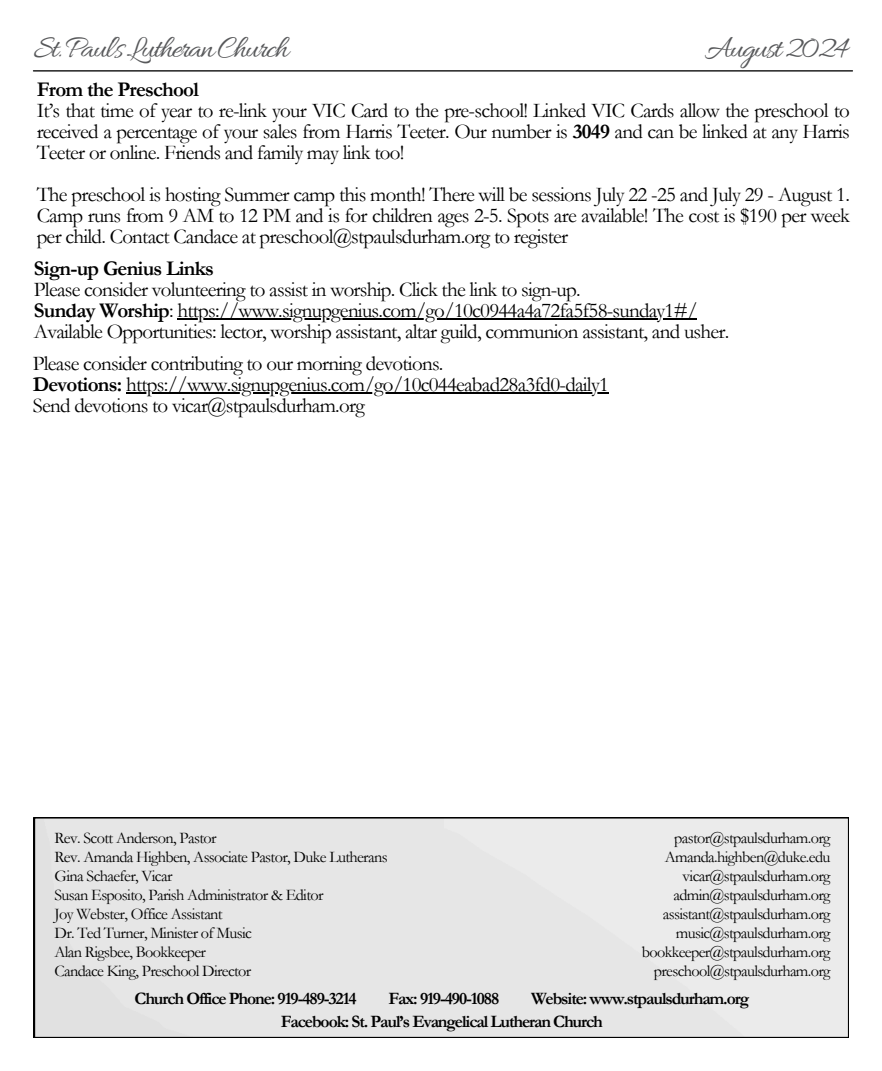
<style>
.page{position:relative;width:882px;height:1071px;background:#fff}
.page>*{position:absolute;margin:0;border:0;box-sizing:border-box;transform-origin:0 0}
.t1{font:32.38px "Allura";letter-spacing:-.06em;color:#58595b}
.t2{font:21px/21px "Garamond";letter-spacing:-.035em;color:#000}
.t3{font:700 21px "Garamond";letter-spacing:-.035em;color:#000}
.t4{font:700 17.5px/23.6px "Garamond";letter-spacing:-.06em;color:#000}
.t5{font:16.28px "Garamond";letter-spacing:-.04em;color:#000}
.s1{font-weight:700}
</style>
<div class="page">
<hr style="left:33px;top:70px;width:819px;height:2px;background:#000">
<div style="left:34px;top:817px;width:815px;height:221px;background:#e6e6e6"></div>
<hr style="left:177px;top:318px;width:520px;height:1px;background:#000">
<hr style="left:126px;top:392px;width:482px;height:1px;background:#000">
<h1 class="t1" style="left:34px;top:30px;width:257px">St. Paul‘s Lutheran Church</h1>
<h2 class="t1" style="left:705px;top:30px;width:146px">August 2024</h2>
<p class="t3" style="left:37px;top:78px;width:164px">From the Preschool</p>
<p class="t2" style="left:37px;top:100px;width:815px;text-align:justify">It’s that time of year to re-link your VIC Card to the pre-school! Linked VIC Cards allow the preschool to received a percentage of your sales from Harris Teeter. Our number is <span class="s1">3049</span> and can be linked at any Harris Teeter or online. Friends and family may link too!</p>
<p class="t2" style="left:37px;top:184px;width:815px;text-align:justify">The preschool is hosting Summer camp this month! There will be sessions July 22 -25 and July 29 - August 1.<br>Camp runs from 9 AM to 12 PM and is for children ages 2-5. Spots are available! The cost is $190 per week per child. Contact Candace at preschool@stpaulsdurham.org to register</p>
<p class="t2" style="left:34px;top:258px;width:665px"><span class="s1">Sign-up Genius Links<br></span>Please consider volunteering to assist in worship. Click the link to sign-up.<br><span class="s1">Sunday Worship</span>: https://www.signupgenius.com/go/10c0944a4a72fa5f58-sunday1#/</p>
<p class="t2" style="left:34px;top:321px;width:697px">Available Opportunities: lector, worship assistant, altar guild, communion assistant, and usher.</p>
<p class="t2" style="left:33px;top:353px;width:578px">Please consider contributing to our morning devotions.<br><span class="s1">Devotions:</span> https://www.signupgenius.com/go/10c044eabad28a3fd0-daily1</p>
<h3 class="t2" style="left:33px;top:395px;width:333px">Send devotions to vicar@stpaulsdurham.org</h3>
<h2 class="t5" style="left:54px;top:829px;width:164px">Rev. Scott Anderson, Pastor</h2>
<h2 class="t5" style="left:54px;top:848px;width:335px">Rev. Amanda Highben, Associate Pastor, Duke Lutherans</h2>
<h2 class="t5" style="left:54px;top:867px;width:120px">Gina Schaefer, Vicar</h2>
<p class="t5" style="left:54px;top:886px;width:271px">Susan Esposito, Parish Administrator &amp; Editor</p>
<p class="t5" style="left:54px;top:905px;width:170px">Joy Webster, Office Assistant</p>
<p class="t5" style="left:54px;top:924px;width:199px">Dr. Ted Turner, Minister of Music</p>
<p class="t5" style="left:54px;top:943px;width:153px">Alan Rigsbee, Bookkeeper</p>
<p class="t5" style="left:54px;top:962px;width:198px">Candace King, Preschool Director</p>
<p class="t5" style="left:674px;top:829px;width:158px">pastor@stpaulsdurham.org</p>
<p class="t5" style="left:665px;top:848px;width:167px">Amanda.highben@duke.edu</p>
<p class="t5" style="left:683px;top:867px;width:149px">vicar@stpaulsdurham.org</p>
<p class="t5" style="left:673px;top:886px;width:159px">admin@stpaulsdurham.org</p>
<p class="t5" style="left:663px;top:905px;width:169px">assistant@stpaulsdurham.org</p>
<p class="t5" style="left:676px;top:924px;width:156px">music@stpaulsdurham.org</p>
<p class="t5" style="left:642px;top:943px;width:190px">bookkeeper@stpaulsdurham.org</p>
<p class="t5" style="left:654px;top:962px;width:178px">preschool@stpaulsdurham.org</p>
<p class="t4" style="left:281px;top:986px;width:470px;text-indent:250px">Website: www.stpaulsdurham.org<br>Facebook: St. Paul’s Evangelical Lutheran Church</p>
<p class="t4" style="left:135px;top:986px;width:224px">Church Office Phone: 919-489-3214</p>
<p class="t4" style="left:389px;top:986px;width:112px">Fax: 919-490-1088</p>
</div>
